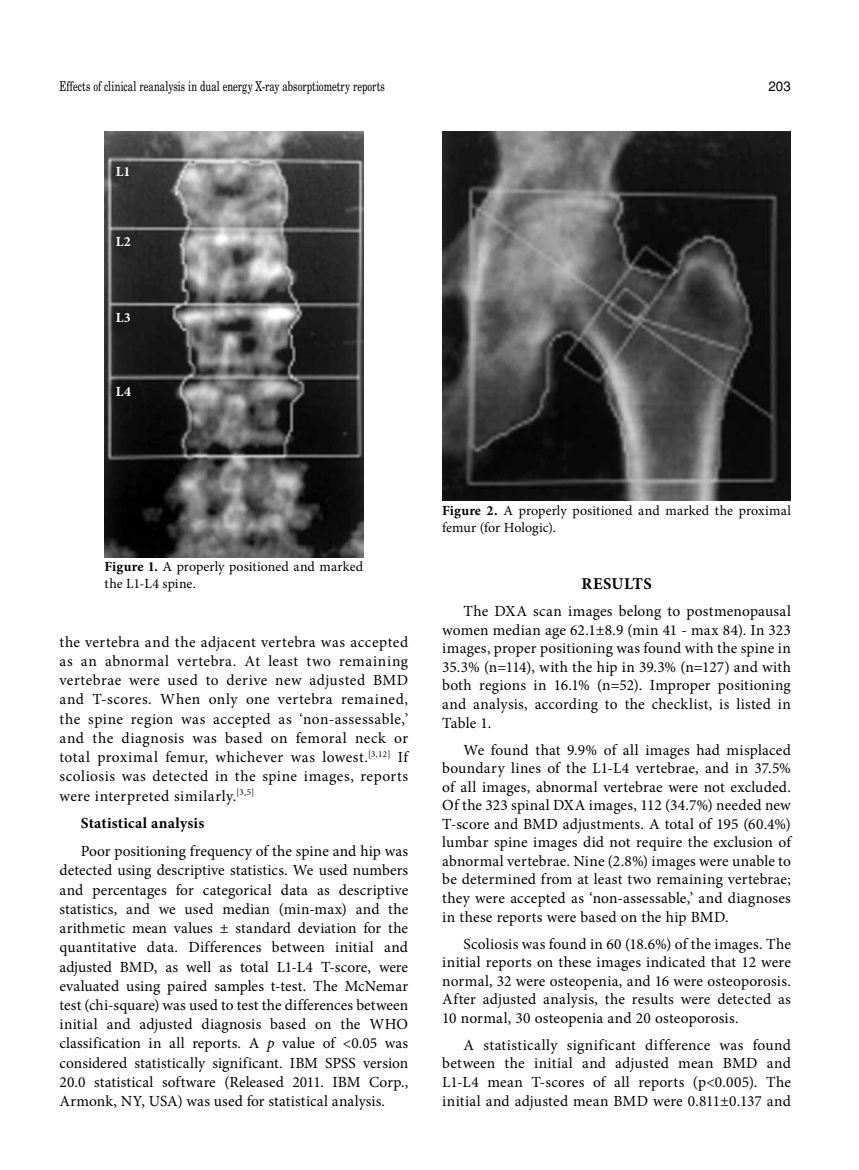
<style>
.page{position:relative;width:859px;height:1170px;background:#fff}
.page>*{position:absolute;margin:0;border:0;box-sizing:border-box;transform-origin:0 0}
.t1{font:700 16.5px "Minion Pro";letter-spacing:.025em;color:#000}
.t2{font:15.45px/18.6px "Minion Pro";letter-spacing:.015em;color:#000;text-align:justify}
.t3{font:700 15.45px "Minion Pro";letter-spacing:.015em;color:#000}
.t4{font:13.95px/16.8px "Minion Pro";color:#000}
.t5{font:700 13.95px "Minion Pro";letter-spacing:.02em;color:#fff}
.t6{font:13.5px "Madison Tr";letter-spacing:.01em;color:#000}
.t7{font:13.5px "Helvetica Normal Tr";color:#000}
.s1{font-weight:700}
.s2{font-style:italic}
</style>
<div class="page">
<img style="left:442px;top:132px;width:349px;height:368px">
<img style="left:105px;top:132px;width:258px;height:425px">
<p class="t6" style="left:60px;top:78px;width:327px">Effects of clinical reanalysis in dual energy X-ray absorptiometry reports</p>
<p class="t7" style="left:768px;top:78px;width:24px">203</p>
<p class="t5" style="left:116px;top:162px;width:16px">L1</p>
<p class="t5" style="left:116px;top:231px;width:16px">L2</p>
<p class="t5" style="left:116px;top:307px;width:16px">L3</p>
<p class="t5" style="left:116px;top:381px;width:17px">L4</p>
<p class="t4" style="left:105px;top:558px;width:260px"><span class="s1">Figure 1.</span> A properly positioned and marked the L1-L4 spine.</p>
<p class="t2" style="left:60px;top:632px;width:350px;line-height:19.2px">the vertebra and the adjacent vertebra was accepted as an abnormal vertebra. At least two remaining vertebrae were used to derive new adjusted BMD and T-scores. When only one vertebra remained, the spine region was accepted as ‘non-assessable,’ and the diagnosis was based on femoral neck or total proximal femur, whichever was lowest.<sup>[3,12]</sup> If scoliosis was detected in the spine images, reports were interpreted similarly.<sup>[3,5]</sup></p>
<p class="t3" style="left:81px;top:812px;width:125px">Statistical analysis</p>
<p class="t2" style="left:60px;top:841px;width:350px;line-height:19.2px;text-indent:21px">Poor positioning frequency of the spine and hip was detected using descriptive statistics. We used numbers and percentages for categorical data as descriptive statistics, and we used median (min-max) and the arithmetic mean values ± standard deviation for the quantitative data. Differences between initial and adjusted BMD, as well as total L1-L4 T-score, were evaluated using paired samples t-test. The McNemar test (chi-square) was used to test the differences between initial and adjusted diagnosis based on the WHO classification in all reports. A <span class="s2">p</span> value of &lt;0.05 was considered statistically significant. IBM SPSS version 20.0 statistical software (Released 2011. IBM Corp., Armonk, NY, USA) was used for statistical analysis.</p>
<p class="t4" style="left:442px;top:502px;width:350px"><span class="s1">Figure 2.</span> A properly positioned and marked the proximal femur (for Hologic).</p>
<p class="t1" style="left:581px;top:572px;width:72px">RESULTS</p>
<p class="t2" style="left:442px;top:602px;width:350px;text-indent:21px">The DXA scan images belong to postmenopausal women median age 62.1±8.9 (min 41 - max 84). In 323 images, proper positioning was found with the spine in 35.3% (n=114), with the hip in 39.3% (n=127) and with both regions in 16.1% (n=52). Improper positioning and analysis, according to the checklist, is listed in Table 1.</p>
<p class="t2" style="left:442px;top:740px;width:350px;text-indent:21px">We found that 9.9% of all images had misplaced boundary lines of the L1-L4 vertebrae, and in 37.5% of all images, abnormal vertebrae were not excluded.<br>Of the 323 spinal DXA images, 112 (34.7%) needed new T-score and BMD adjustments. A total of 195 (60.4%) lumbar spine images did not require the exclusion of abnormal vertebrae. Nine (2.8%) images were unable to be determined from at least two remaining vertebrae; they were accepted as ‘non-assessable,’ and diagnoses in these reports were based on the hip BMD.</p>
<p class="t2" style="left:442px;top:934px;width:350px;text-indent:21px">Scoliosis was found in 60 (18.6%) of the images. The initial reports on these images indicated that 12 were normal, 32 were osteopenia, and 16 were osteoporosis.<br>After adjusted analysis, the results were detected as 10 normal, 30 osteopenia and 20 osteoporosis.</p>
<p class="t2" style="left:442px;top:1035px;width:350px;text-indent:21px">A statistically significant difference was found between the initial and adjusted mean BMD and L1-L4 mean T-scores of all reports (p&lt;0.005). The initial and adjusted mean BMD were 0.811±0.137 and</p>
</div>
